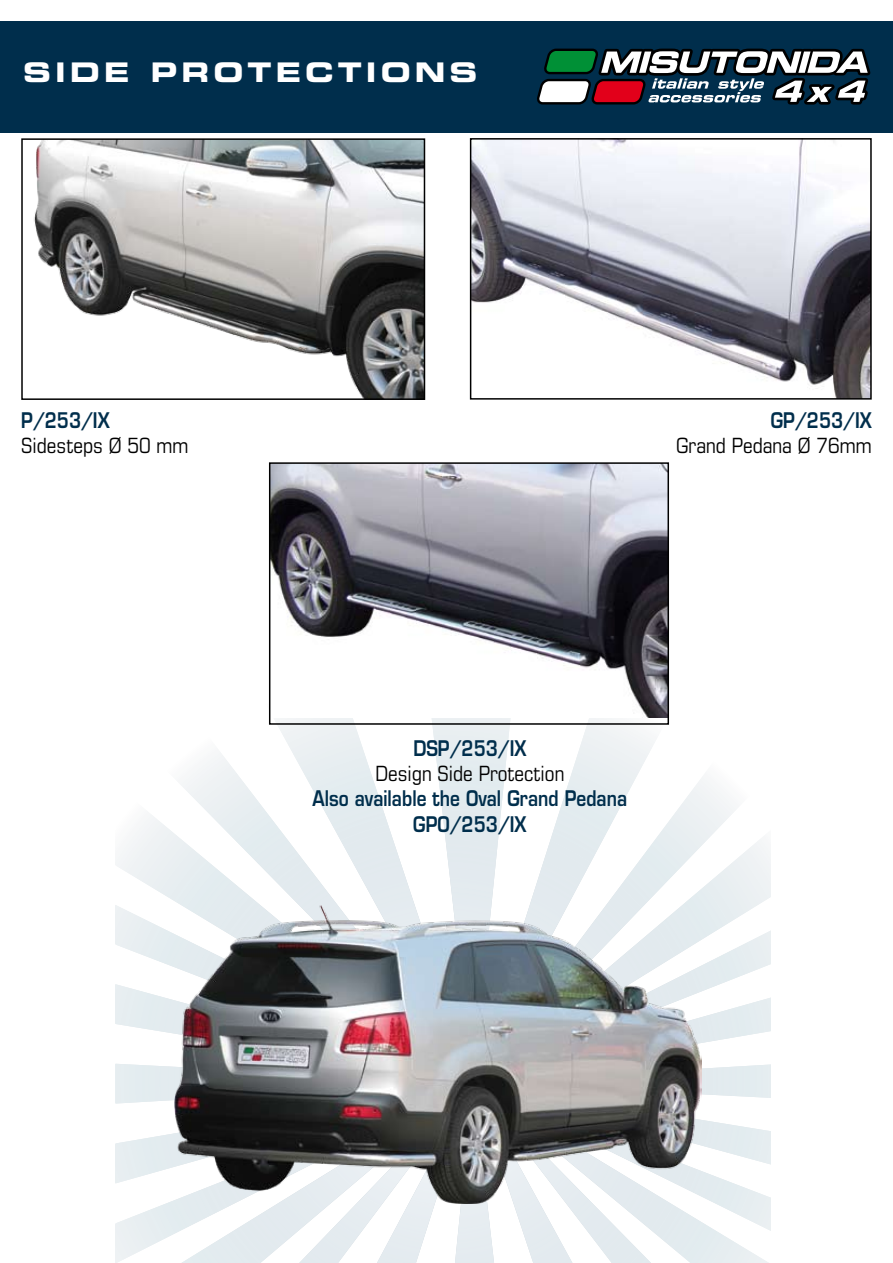
<style>
.page{position:relative;width:893px;height:1263px;background:#fff}
.page>*{position:absolute;margin:0;border:0;box-sizing:border-box;transform-origin:0 0}
.t1{font:27px "Eurostile LT Std Bold Ex 2";letter-spacing:.15em;color:#fff}
.t2{font:600 21px/25.2px "Eurostile LT Std";color:#002e4c;text-align:center;scale:.82 1}
.t3{font:condensed 21px "Eurostile LT Std";color:#000}
</style>
<div class="page">
<svg style="left:116px;top:702px;width:655px;height:561px"></svg>
<img style="left:175px;top:905px;width:527px;height:298px">
<div style="left:0;top:21px;width:893px;height:112px;background:#002e4c"></div>
<svg style="left:537px;top:48px;width:334px;height:57px"></svg>
<img style="left:34px;top:141px;width:388px;height:256px">
<div style="left:21px;top:138px;width:404px;height:262px;border:2px solid #000"></div>
<img style="left:473px;top:141px;width:396px;height:256px">
<div style="left:470px;top:138px;width:402px;height:262px;border:2px solid #000"></div>
<img style="left:272px;top:465px;width:394px;height:253px">
<div style="left:269px;top:462px;width:400px;height:263px;border:2px solid #000"></div>
<p class="t1" style="left:23px;top:53px;width:456px">SIDE PROTECTIONS</p>
<p class="t2" style="left:21px;top:408px;width:109px">P/253/IX</p>
<p class="t3" style="left:21px;top:433px;width:169px">Sidesteps Ø 50 mm</p>
<p class="t2" style="left:771px;top:408px;width:125px">GP/253/IX</p>
<p class="t3" style="left:676px;top:433px;width:197px">Grand Pedana Ø 76mm</p>
<p class="t2" style="left:413px;top:735px;width:139px">DSP/253/IX</p>
<p class="t3" style="left:375px;top:761px;width:190px">Design Side Protection</p>
<p class="t2" style="left:313px;top:786px;width:385px">Also available the Oval Grand Pedana<br>GPO/253/IX</p>
</div>
